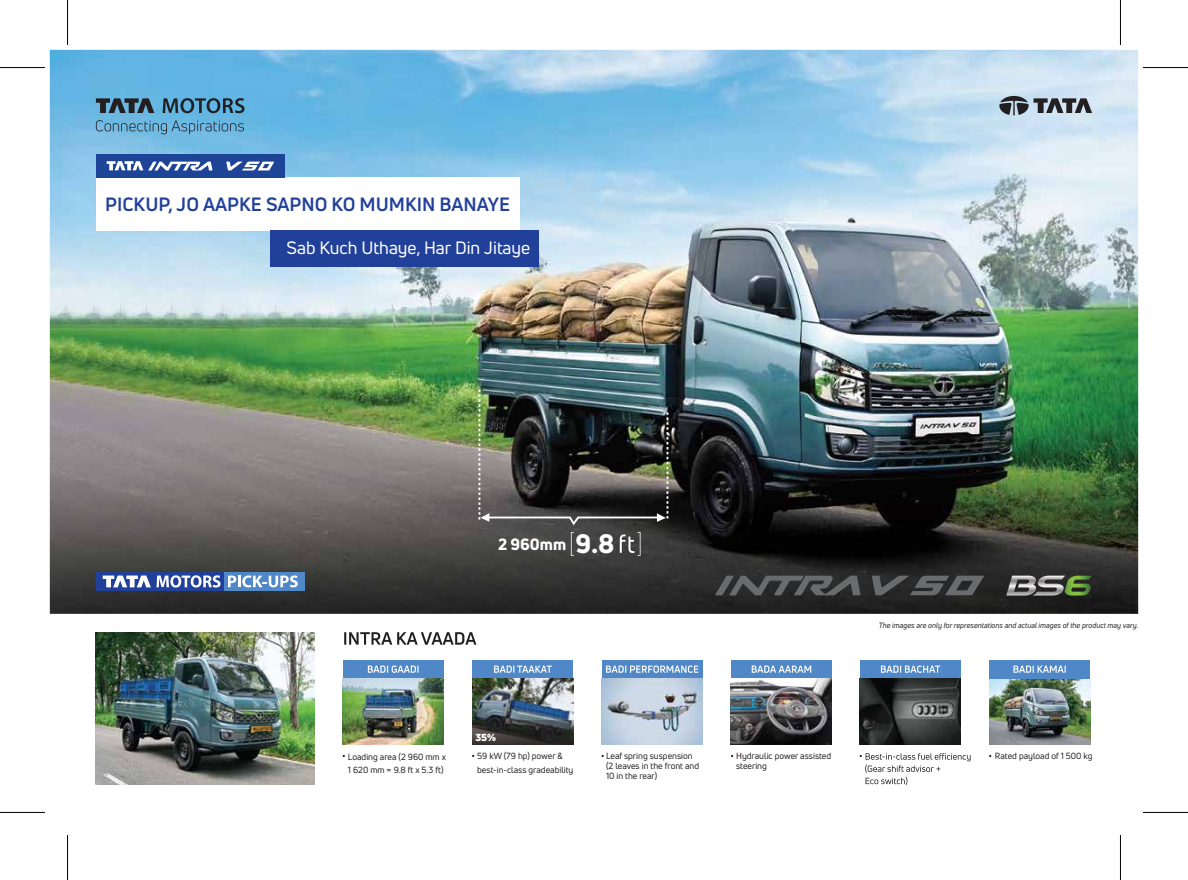
<style>
.page{position:relative;width:1188px;height:880px;background:#fff}
.page>*{position:absolute;margin:0;border:0;box-sizing:border-box;transform-origin:0 0}
.t1{font:700 18.88px "Uni Neue";color:#21409a}
.t2{font:17.5px "Uni Neue";color:#fff}
.t3{font:800 16px "Uni Neue";color:#fff}
.t4{font:900 10px "Uni Neue";color:#fff}
.t5{font:8.75px/10px "Uni Neue";color:#231f20}
.t6{font:italic 7.5px "Uni Neue";color:#231f20}
.s1{font-size:26px}
</style>
<div class="page">
<img style="left:50px;top:50px;width:1088px;height:648px">
<svg style="left:999px;top:96px;width:93px;height:19px;background:#79838c"></svg>
<svg style="left:96px;top:98px;width:148px;height:36px;background:#5790b0"></svg>
<hr style="left:67px;top:0;width:1px;height:45px;background:#000">
<hr style="left:0;top:67px;width:45px;height:1px;background:#000">
<hr style="left:0;top:811px;width:45px;height:1px;background:#000">
<hr style="left:67px;top:834px;width:1px;height:45px;background:#000">
<hr style="left:1120px;top:0;width:1px;height:45px;background:#000">
<hr style="left:1142px;top:67px;width:45px;height:1px;background:#000">
<hr style="left:1142px;top:811px;width:45px;height:1px;background:#000">
<hr style="left:1120px;top:834px;width:1px;height:45px;background:#000">
<svg style="left:1006px;top:575px;width:86px;height:20px;background:#6e7865"></svg>
<svg style="left:344px;top:632px;width:132px;height:12px"></svg>
<div style="left:343px;top:659px;width:100px;height:19px;background:#5087c7"></div>
<svg style="left:368px;top:665px;width:50px;height:7px"></svg>
<div style="left:731px;top:659px;width:101px;height:19px;background:#5087c7"></div>
<img style="left:731px;top:678px;width:101px;height:66px">
<svg style="left:751px;top:665px;width:60px;height:7px"></svg>
<div style="left:472px;top:659px;width:101px;height:19px;background:#5087c7"></div>
<img style="left:472px;top:678px;width:101px;height:41px">
<svg style="left:494px;top:665px;width:58px;height:7px"></svg>
<div style="left:601px;top:659px;width:101px;height:19px;background:#5087c7"></div>
<img style="left:601px;top:678px;width:101px;height:66px">
<svg style="left:606px;top:665px;width:92px;height:7px"></svg>
<svg style="left:859px;top:753px;width:111px;height:31px"></svg>
<div style="left:859px;top:659px;width:101px;height:19px;background:#5087c7"></div>
<img style="left:859px;top:678px;width:101px;height:66px">
<img style="left:989px;top:678px;width:101px;height:66px">
<svg style="left:880px;top:665px;width:60px;height:7px"></svg>
<img style="left:478px;top:389px;width:190px;height:166px">
<svg style="left:715px;top:575px;width:269px;height:20px;background:#484949"></svg>
<div style="left:989px;top:659px;width:101px;height:19px;background:#5087c7"></div>
<svg style="left:1013px;top:665px;width:52px;height:7px"></svg>
<div style="left:96px;top:177px;width:424px;height:53px;background:#fff"></div>
<div style="left:270px;top:230px;width:268px;height:37px;background:#21409a"></div>
<div style="left:97px;top:572px;width:207px;height:18px;background:#5087c7"></div>
<div style="left:97px;top:572px;width:127px;height:18px;background:#21409a"></div>
<svg style="left:228px;top:575px;width:70px;height:12px"></svg>
<svg style="left:103px;top:575px;width:117px;height:12px"></svg>
<div style="left:96px;top:154px;width:189px;height:23px;background:#1e4497"></div>
<svg style="left:107px;top:161px;width:105px;height:9px"></svg>
<svg style="left:226px;top:161px;width:48px;height:9px"></svg>
<img style="left:96px;top:632px;width:218px;height:151px">
<img style="left:343px;top:678px;width:100px;height:66px">
<svg style="left:472px;top:719px;width:101px;height:25px;background:#343534"></svg>
<h1 class="t1" style="left:105px;top:192px;width:406px">PICKUP, JO AAPKE SAPNO KO MUMKIN BANAYE</h1>
<h2 class="t2" style="left:286px;top:237px;width:245px">Sab Kuch Uthaye, Har Din Jitaye</h2>
<h3 class="t3" style="left:498px;top:533px;width:118px">2 960mm <span class="s1">9.8</span></h3>
<p class="t4" style="left:475px;top:730px;width:22px">35%</p>
<p class="t6" style="left:878px;top:620px;width:261px">The images are only for representations and actual images of the product may vary.</p>
<p class="t5" style="left:477px;top:749px;width:98px;line-height:13.8px">59 kW (79 hp) power &amp; best-in-class gradeability</p>
<p class="t5" style="left:348px;top:749px;width:100px;line-height:13.8px">Loading area (2 960 mm x<br>1 620 mm = 9.8 ft x 5.3 ft)</p>
<p class="t5" style="left:606px;top:750px;width:95px">Leaf spring suspension (2 leaves in the front and<br>10 in the rear)</p>
<p class="t5" style="left:736px;top:750px;width:97px">Hydraulic power assisted steering</p>
<p class="t5" style="left:994px;top:750px;width:99px">Rated payload of 1 500 kg</p>
</div>
